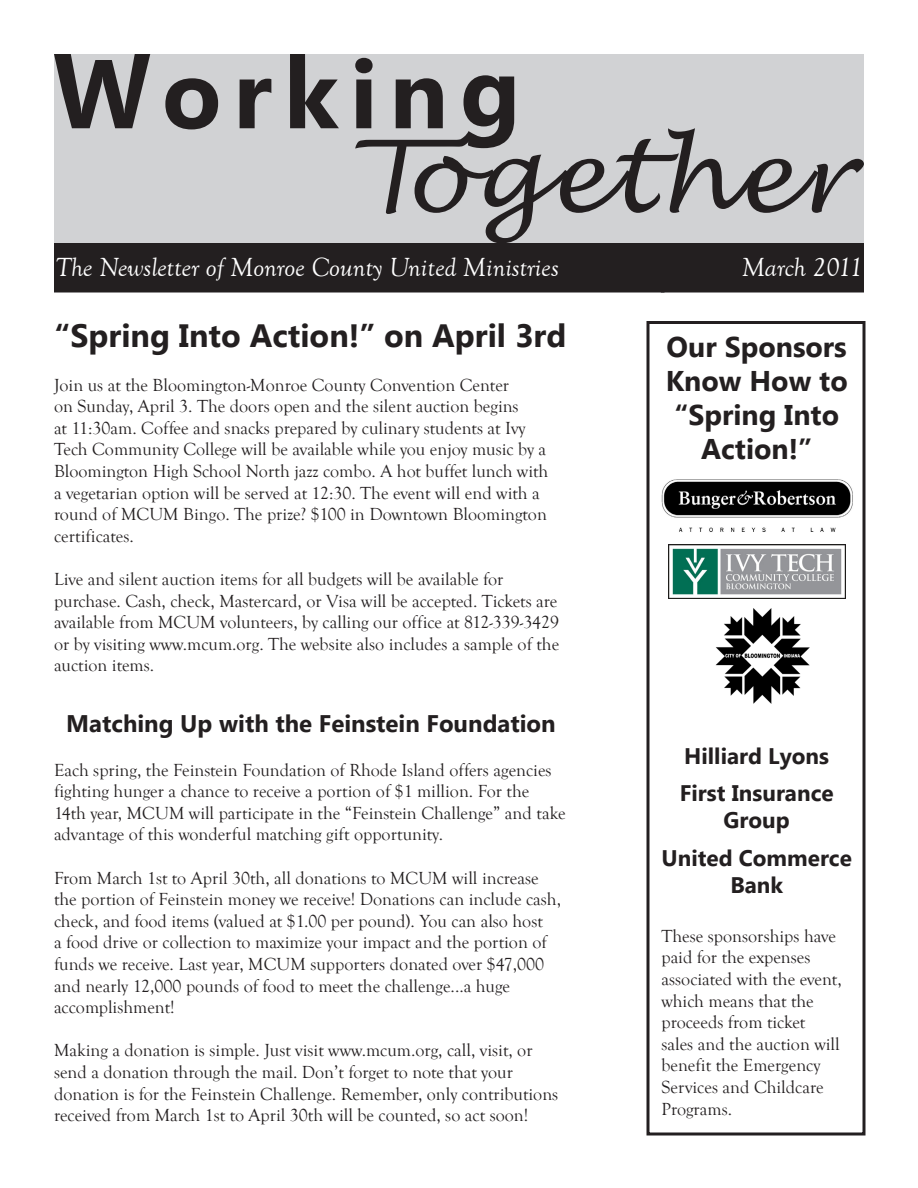
<style>
.page{position:relative;width:918px;height:1188px;background:#fff}
.page>*{position:absolute;margin:0;border:0;box-sizing:border-box;transform-origin:0 0}
.t1{font:italic 97.5px "Lucida Handwriting";letter-spacing:.05em;color:#231f20}
.Headings{font:700 32.25px "Segoe UI";color:#231f20}
.Headings-2{font:700 28.5px/34.2px "Segoe UI";color:#231f20;text-align:center}
.t2{font:italic 27px "Goudy Old Style T";color:#fff}
.Headings-3{font:700 24px "Segoe UI";color:#231f20}
.Headings-4{font:700 22.5px/27px "Segoe UI";color:#231f20;text-align:center}
.Newsletter_Text{font:18px/21.6px "Goudy Old Style T";color:#231f20}
</style>
<div class="page">
<div style="left:54px;top:54px;width:810px;height:191px;background:#d1d2d4"></div>
<div style="left:55px;top:244px;width:609px;height:48px;background:#231f20"></div>
<div style="left:54px;top:243px;width:610px;height:49px;border:2px solid #231f20"></div>
<div style="left:662px;top:244px;width:201px;height:48px;background:#231f20"></div>
<svg style="left:739px;top:292px;width:123px;height:307px"></svg>
<div style="left:661px;top:243px;width:203px;height:49px;border:2px solid #231f20"></div>
<div style="left:646px;top:321px;width:220px;height:815px;border:3px solid #231f20"></div>
<svg style="left:54px;top:54px;width:507px;height:239px"></svg>
<img style="left:668px;top:544px;width:178px;height:54px">
<img style="left:661px;top:476px;width:195px;height:59px">
<img style="left:716px;top:608px;width:94px;height:96px">
<p class="t1" style="left:404px;top:118px;width:448px">ogether</p>
<p class="t2" style="left:56px;top:253px;width:505px">The Newsletter of Monroe County United Ministries</p>
<p class="t2" style="left:742px;top:253px;width:122px">March 2011</p>
<p class="Headings" style="left:55px;top:313px;width:513px">“Spring Into Action!” on April 3rd</p>
<p class="Newsletter_Text" style="left:54px;top:374px;width:496px">Join us at the Bloomington-Monroe County Convention Center<br>on Sunday, April 3. The doors open and the silent auction begins<br>at 11:30am. Coffee and snacks prepared by culinary students at Ivy Tech Community College will be available while you enjoy music by a Bloomington High School North jazz combo. A hot buffet lunch with a vegetarian option will be served at 12:30. The event will end with a round of MCUM Bingo. The prize? $100 in Downtown Bloomington certificates.</p>
<p class="Newsletter_Text" style="left:54px;top:569px;width:507px">Live and silent auction items for all budgets will be available for purchase. Cash, check, Mastercard, or Visa will be accepted. Tickets are available from MCUM volunteers, by calling our office at 812-339-3429 or by visiting www.mcum.org. The website also includes a sample of the auction items.</p>
<p class="Headings-3" style="left:66px;top:707px;width:491px">Matching Up with the Feinstein Foundation</p>
<p class="Newsletter_Text" style="left:54px;top:759px;width:513px">Each spring, the Feinstein Foundation of Rhode Island offers agencies fighting hunger a chance to receive a portion of $1 million. For the 14th year, MCUM will participate in the “Feinstein Challenge” and take advantage of this wonderful matching gift opportunity.</p>
<p class="Newsletter_Text" style="left:54px;top:867px;width:509px">From March 1st to April 30th, all donations to MCUM will increase the portion of Feinstein money we receive! Donations can include cash, check, and food items (valued at $1.00 per pound). You can also host<br>a food drive or collection to maximize your impact and the portion of funds we receive. Last year, MCUM supporters donated over $47,000 and nearly 12,000 pounds of food to meet the challenge...a huge accomplishment!</p>
<p class="Newsletter_Text" style="left:54px;top:1040px;width:506px">Making a donation is simple. Just visit www.mcum.org, call, visit, or send a donation through the mail. Don’t forget to note that your donation is for the Feinstein Challenge. Remember, only contributions received from March 1st to April 30th will be counted, so act soon!</p>
<p class="Headings-2" style="left:666px;top:328px;width:184px">Our Sponsors<br>Know How to “Spring Into<br>Action!”</p>
<p class="Headings-4" style="left:684px;top:741px;width:146px">Hilliard Lyons</p>
<p class="Headings-4" style="left:680px;top:779px;width:155px">First Insurance<br>Group</p>
<p class="Headings-4" style="left:662px;top:844px;width:192px">United Commerce<br>Bank</p>
<p class="Newsletter_Text" style="left:662px;top:926px;width:182px">These sponsorships have paid for the expenses associated with the event, which means that the proceeds from ticket sales and the auction will benefit the Emergency<br>Services and Childcare<br>Programs.</p>
</div>
